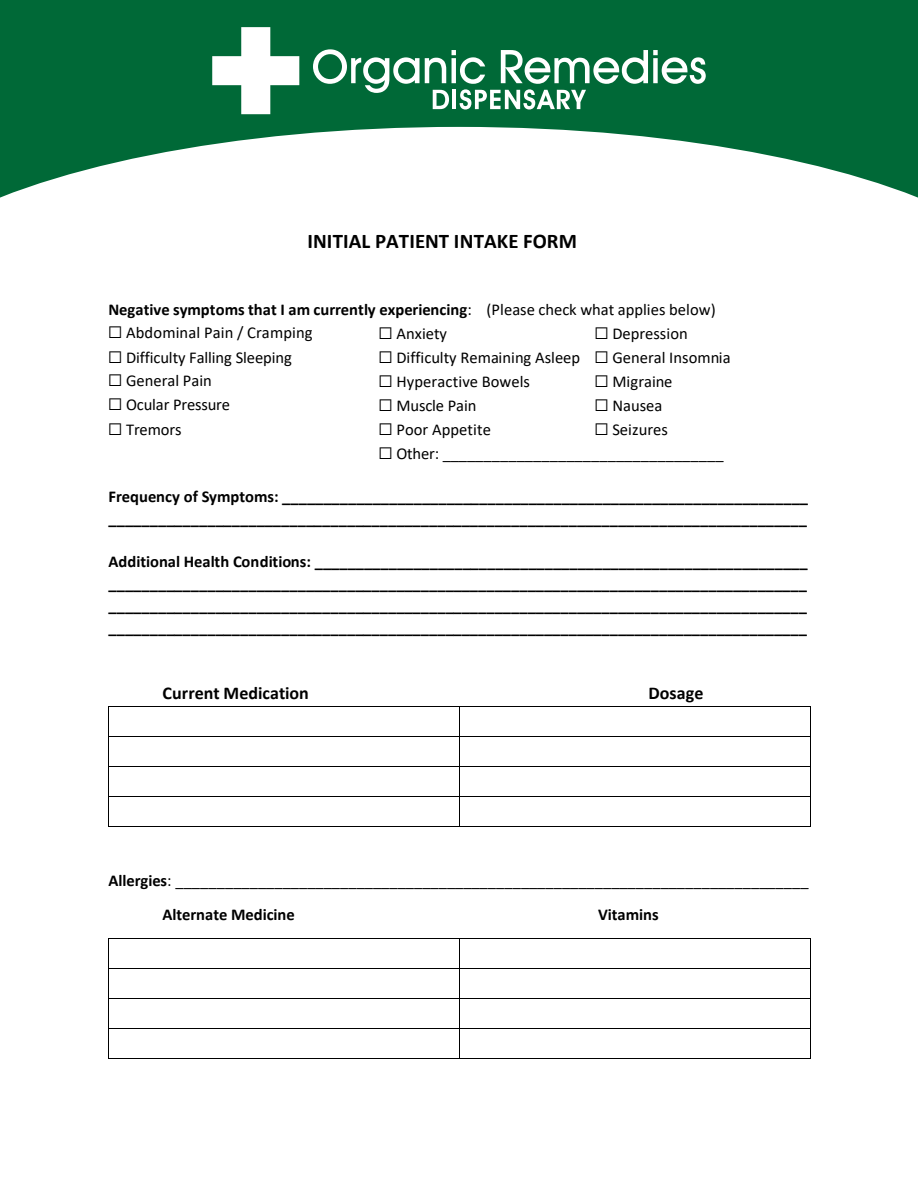
<style>
.page{position:relative;width:918px;height:1188px;background:#fff}
.page>*{position:absolute;margin:0;border:0;box-sizing:border-box;transform-origin:0 0}
.t1{font:700 20.85px "Calibri";letter-spacing:.005em;color:#000}
.t2{font:700 18px "Calibri";letter-spacing:.005em;color:#000}
.t3{font:700 16.5px/21.8px "Calibri";color:#000;text-align:center}
.t4{font:16.5px/24px "Calibri";color:#000}
.s1{font-weight:400}
.s2{font-weight:700}
</style>
<div class="page">
<hr style="left:109px;top:706px;width:350px;height:1px;background:#000">
<hr style="left:460px;top:706px;width:350px;height:1px;background:#000">
<hr style="left:108px;top:706px;width:1px;height:30px;background:#000">
<hr style="left:459px;top:706px;width:1px;height:30px;background:#000">
<hr style="left:810px;top:706px;width:1px;height:30px;background:#000">
<hr style="left:109px;top:736px;width:350px;height:1px;background:#000">
<hr style="left:460px;top:736px;width:350px;height:1px;background:#000">
<hr style="left:109px;top:766px;width:350px;height:1px;background:#000">
<hr style="left:460px;top:766px;width:350px;height:1px;background:#000">
<hr style="left:109px;top:796px;width:350px;height:1px;background:#000">
<hr style="left:460px;top:796px;width:350px;height:1px;background:#000">
<svg style="left:108px;top:736px;width:1px;height:91px"></svg>
<hr style="left:109px;top:826px;width:350px;height:1px;background:#000">
<svg style="left:459px;top:736px;width:1px;height:91px"></svg>
<hr style="left:460px;top:826px;width:350px;height:1px;background:#000">
<svg style="left:810px;top:736px;width:1px;height:91px"></svg>
<hr style="left:109px;top:938px;width:350px;height:1px;background:#000">
<hr style="left:460px;top:938px;width:350px;height:1px;background:#000">
<svg style="left:108px;top:938px;width:1px;height:30px"></svg>
<hr style="left:109px;top:968px;width:350px;height:1px;background:#000">
<svg style="left:459px;top:938px;width:1px;height:30px"></svg>
<hr style="left:460px;top:968px;width:350px;height:1px;background:#000">
<svg style="left:810px;top:938px;width:1px;height:30px"></svg>
<hr style="left:108px;top:968px;width:1px;height:30px;background:#000">
<hr style="left:459px;top:968px;width:1px;height:30px;background:#000">
<hr style="left:810px;top:968px;width:1px;height:30px;background:#000">
<hr style="left:109px;top:998px;width:350px;height:1px;background:#000">
<hr style="left:460px;top:998px;width:350px;height:1px;background:#000">
<hr style="left:109px;top:1028px;width:350px;height:1px;background:#000">
<hr style="left:460px;top:1028px;width:350px;height:1px;background:#000">
<svg style="left:108px;top:998px;width:1px;height:61px"></svg>
<hr style="left:109px;top:1058px;width:350px;height:1px;background:#000">
<svg style="left:459px;top:998px;width:1px;height:61px"></svg>
<hr style="left:460px;top:1058px;width:350px;height:1px;background:#000">
<svg style="left:810px;top:998px;width:1px;height:61px"></svg>
<svg style="left:0;top:0;width:918px;height:198px;fill:#006937"></svg>
<svg style="left:212px;top:27px;width:87px;height:87px"></svg>
<svg style="left:313px;top:49px;width:393px;height:61px"></svg>
<p class="t1" style="left:308px;top:226px;width:271px">INITIAL PATIENT INTAKE FORM</p>
<p class="t3" style="left:108px;top:298px;width:609px;line-height:23.7px">Negative symptoms that I am currently experiencing<span class="s1">: (Please check what applies below) </span>☐ <span class="s1">Anxiety</span></p>
<p class="t4" style="left:108px;top:321px;width:206px">☐ Abdominal Pain / Cramping ☐ Difficulty Falling Sleeping<br>☐ General Pain<br>☐ Ocular Pressure<br>☐ Tremors</p>
<p class="t4" style="left:594px;top:321px;width:95px">☐ Depression</p>
<p class="t4" style="left:378px;top:345px;width:354px">☐ Difficulty Remaining Asleep ☐ General Insomnia</p>
<p class="t4" style="left:594px;top:369px;width:80px">☐ Migraine</p>
<p class="t4" style="left:594px;top:393px;width:70px">☐ Nausea</p>
<p class="t4" style="left:594px;top:417px;width:75px">☐ Seizures</p>
<p class="t4" style="left:378px;top:369px;width:347px">☐ Hyperactive Bowels<br>☐ Muscle Pain<br>☐ Poor Appetite<br>☐ Other: __________________________________</p>
<p class="t3" style="left:108px;top:486px;width:701px;text-align:left">Frequency of Symptoms: ________________________________________________________________ _____________________________________________________________________________________</p>
<p class="t3" style="left:108px;top:551px;width:701px;text-align:justify">Additional Health Conditions: ____________________________________________________________ _____________________________________________________________________________________ _____________________________________________________________________________________ _____________________________________________________________________________________</p>
<p class="t2" style="left:162px;top:680px;width:148px">Current Medication</p>
<p class="t2" style="left:648px;top:680px;width:57px">Dosage</p>
<p class="t4" style="left:162px;top:863px;width:648px;line-height:33.9px;text-indent:-54px"><span class="s2">Allergies</span>: _____________________________________________________________________________<br><span class="s2">Alternate Medicine</span></p>
<p class="t3" style="left:598px;top:903px;width:62px">Vitamins</p>
</div>
